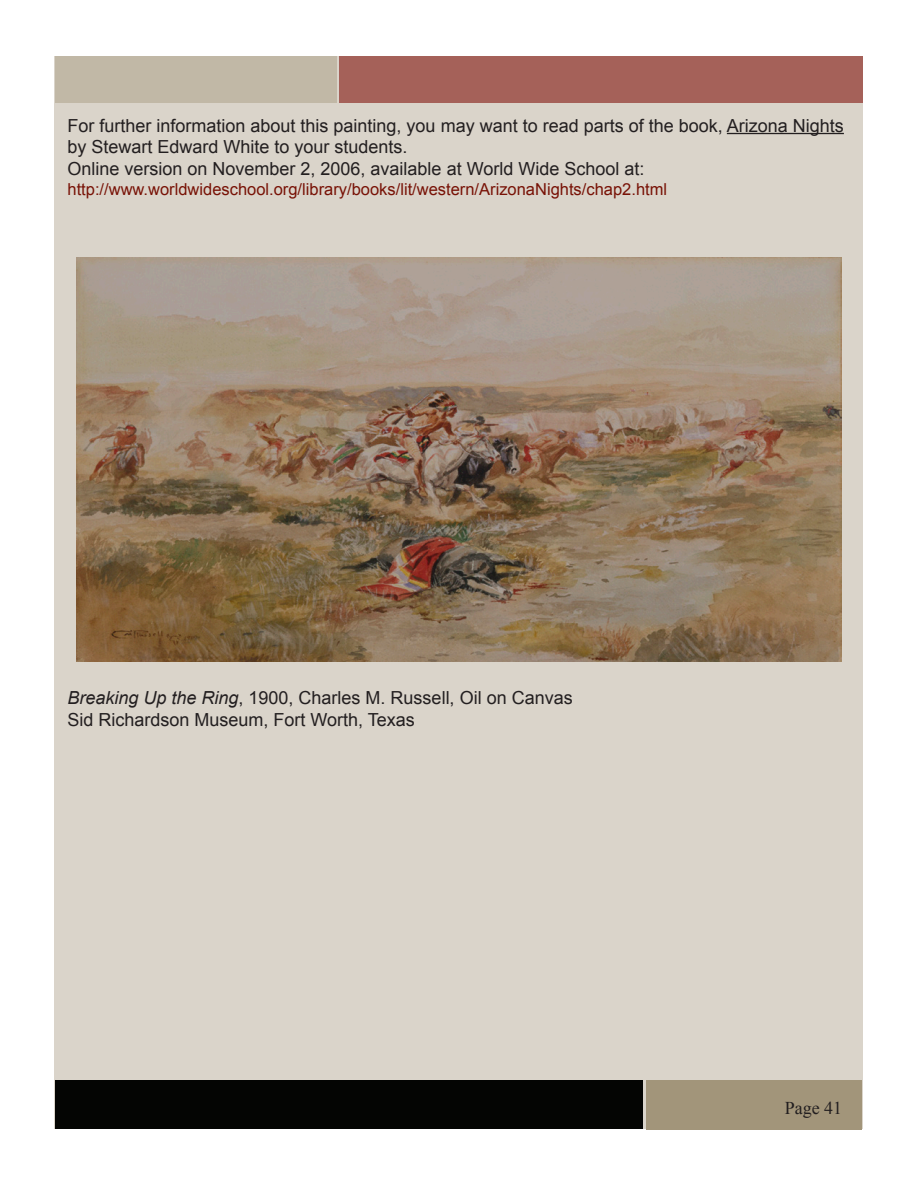
<style>
.page{position:relative;width:918px;height:1188px;background:#fff}
.page>*{position:absolute;margin:0;border:0;box-sizing:border-box;transform-origin:0 0}
.t1{font:18px/21.6px "Arial";color:#231f20}
.t2{font:18px "Times New Roman";color:#231f20}
.t3{font:16.5px "Arial";color:#781206}
.s1{font-style:italic}
</style>
<div class="page">
<div style="left:55px;top:56px;width:808px;height:1073px;background:#dad4ca"></div>
<div style="left:55px;top:56px;width:282px;height:47px;background:#c1b8a6"></div>
<div style="left:340px;top:56px;width:523px;height:47px;background:#a56159"></div>
<div style="left:55px;top:1080px;width:588px;height:49px;background:#040503"></div>
<div style="left:646px;top:1080px;width:216px;height:49px;background:#a2957a"></div>
<hr style="left:727px;top:133px;width:117px;height:1px;background:#231f20">
<img style="left:77px;top:258px;width:764px;height:403px">
<p class="t1" style="left:68px;top:115px;width:778px">For further information about this painting, you may want to read parts of the book, Arizona Nights by Stewart Edward White to your students.</p>
<p class="t1" style="left:68px;top:158px;width:578px">Online version on November 2, 2006, available at World Wide School at:</p>
<p class="t3" style="left:68px;top:178px;width:601px">http://www.worldwideschool.org/library/books/lit/western/ArizonaNights/chap2.html</p>
<p class="t1" style="left:68px;top:687px;width:507px"><span class="s1">Breaking Up the Ring</span>, 1900, Charles M. Russell, Oil on Canvas</p>
<p class="t1" style="left:68px;top:709px;width:349px">Sid Richardson Museum, Fort Worth, Texas</p>
<p class="t2" style="left:785px;top:1096px;width:59px">Page 41</p>
</div>
